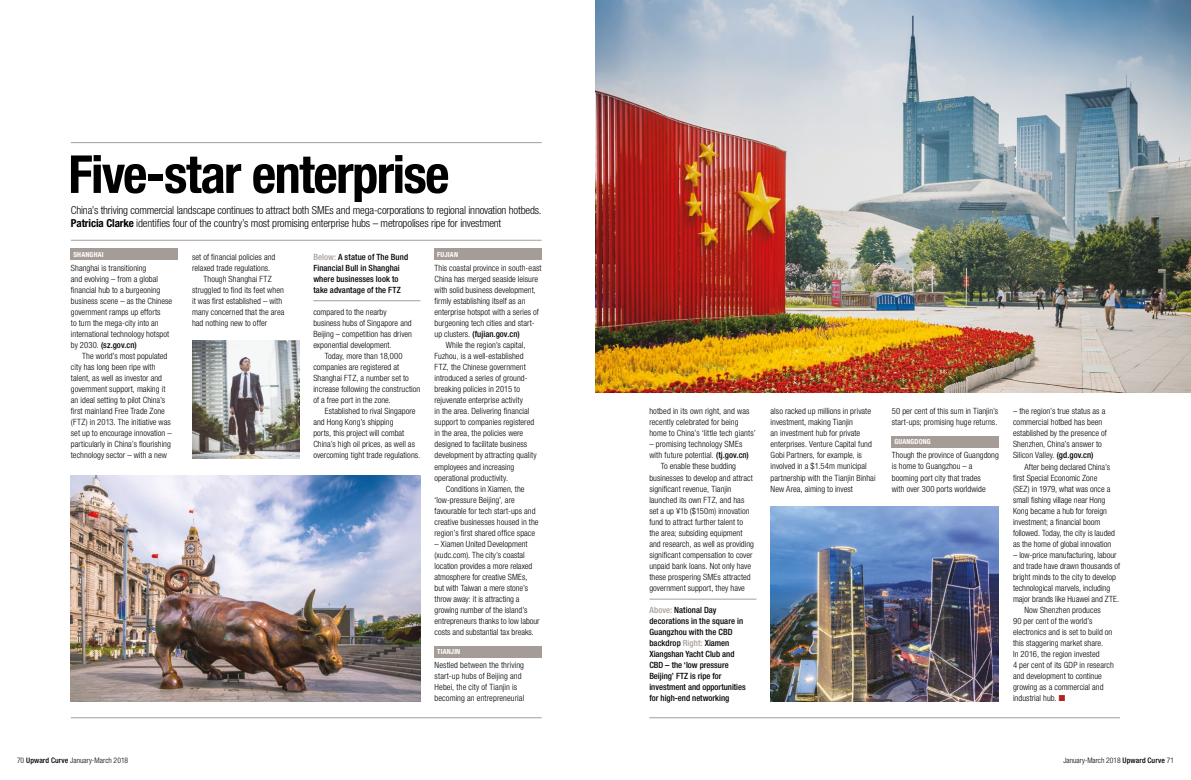
<style>
.page{position:relative;width:1191px;height:780px;background:#fff}
.page>*{position:absolute;margin:0;border:0;box-sizing:border-box;transform-origin:0 0}
.t1{font:700 condensed 52.4px "Helvetica Neue";letter-spacing:-.03em;color:#000}
.t2{font:300 condensed 11px/13px "Helvetica Neue LT";letter-spacing:-.015em;color:#000}
.t3{font:300 condensed 8.6px/11px "Helvetica Neue LT";letter-spacing:.005em;color:#000}
.t4{font:500 condensed 8.6px/11px "Helvetica Neue LT";letter-spacing:.005em;color:#000}
.t5{font:300 condensed 7.6px "Helvetica Neue LT";color:#000}
.t6{font:700 condensed 7px "Helvetica Neue LT";letter-spacing:.02em;color:#fff}
.s1{font-weight:700}
.s2{font-weight:500}
.s3{color:#a69c97}
.s4{font-weight:300}
.s5{color:#b12223}
</style>
<div class="page">
<hr style="left:649px;top:598px;width:107px;height:1px;background:#a69c97">
<div style="left:71px;top:248px;width:107px;height:11px;background:#a69c97"></div>
<div style="left:434px;top:248px;width:107px;height:11px;background:#a69c97"></div>
<div style="left:434px;top:646px;width:107px;height:11px;background:#a69c97"></div>
<hr style="left:313px;top:300px;width:107px;height:1px;background:#a69c97">
<hr style="left:71px;top:142px;width:470px;height:1px;background:#a69c97">
<hr style="left:71px;top:240px;width:470px;height:1px;background:#a69c97">
<hr style="left:71px;top:717px;width:470px;height:1px;background:#a69c97">
<hr style="left:649px;top:717px;width:471px;height:1px;background:#a69c97">
<img style="left:595px;top:0;width:596px;height:392px">
<img style="left:71px;top:475px;width:349px;height:226px">
<div style="left:891px;top:436px;width:108px;height:11px;background:#a69c97"></div>
<img style="left:192px;top:340px;width:107px;height:118px">
<img style="left:770px;top:506px;width:229px;height:195px">
<h1 class="t1" style="left:68px;top:131px;width:383px">Five-star enterprise</h1>
<p class="t2" style="left:71px;top:204px;width:472px">China’s thriving commercial landscape continues to attract both SMEs and mega-corporations to regional innovation hotbeds.<br><span class="s1">Patricia Clarke</span> identifies four of the country’s most promising enterprise hubs – metropolises ripe for investment</p>
<p class="t6" style="left:74px;top:250px;width:32px">SHANGHAI</p>
<p class="t3" style="left:71px;top:262px;width:103px">Shanghai is transitioning<br>and evolving – from a global financial hub to a burgeoning business scene – as the Chinese government ramps up efforts<br>to turn the mega-city into an international technology hotspot by 2030. <span class="s2">(sz.gov.cn)</span></p>
<p class="t3" style="left:71px;top:350px;width:102px;text-indent:11px">The world’s most populated city has long been ripe with talent, as well as investor and government support, making it an ideal setting to pilot China’s first mainland Free Trade Zone (FTZ) in 2013. The initiative was set up to encourage innovation – particularly in China’s flourishing technology sector – with a new</p>
<p class="t4" style="left:313px;top:251px;width:96px"><span class="s3">Below:</span> A statue of The Bund<br>Financial Bull in Shanghai where businesses look to take advantage of the FTZ</p>
<p class="t3" style="left:192px;top:251px;width:85px">set of financial policies and</p>
<p class="t3" style="left:192px;top:262px;width:80px">relaxed trade regulations.</p>
<p class="t3" style="left:203px;top:273px;width:70px">Though Shanghai FTZ</p>
<p class="t3" style="left:192px;top:284px;width:93px">struggled to find its feet when</p>
<p class="t3" style="left:192px;top:295px;width:92px">it was first established – with</p>
<p class="t3" style="left:192px;top:306px;width:94px">many concerned that the area</p>
<p class="t3" style="left:192px;top:317px;width:77px">had nothing new to offer</p>
<p class="t3" style="left:313px;top:306px;width:100px">compared to the nearby business hubs of Singapore and<br>Beijing – competition has driven exponential development.</p>
<p class="t3" style="left:313px;top:350px;width:108px;text-indent:11px">Today, more than 18,000 companies are registered at<br>Shanghai FTZ, a number set to increase following the construction of a free port in the zone.</p>
<p class="t3" style="left:313px;top:405px;width:108px;text-indent:11px">Established to rival Singapore and Hong Kong’s shipping<br>ports, this project will combat<br>China’s high oil prices, as well as overcoming tight trade regulations.</p>
<p class="t6" style="left:437px;top:250px;width:22px">FUJIAN</p>
<p class="t3" style="left:434px;top:262px;width:109px">This coastal province in south-east</p>
<p class="t3" style="left:434px;top:273px;width:105px">China has merged seaside leisure</p>
<p class="t3" style="left:434px;top:284px;width:103px">with solid business development,</p>
<p class="t3" style="left:434px;top:295px;width:92px">firmly establishing itself as an</p>
<p class="t3" style="left:434px;top:306px;width:106px">enterprise hotspot with a series of</p>
<p class="t3" style="left:434px;top:317px;width:102px">burgeoning tech cities and start-</p>
<p class="t4" style="left:434px;top:328px;width:87px"><span class="s4">up clusters.</span> (fujian.gov.cn)</p>
<p class="t3" style="left:446px;top:339px;width:81px">While the region’s capital,</p>
<p class="t3" style="left:434px;top:350px;width:90px">Fuzhou, is a well-established</p>
<p class="t3" style="left:434px;top:361px;width:93px">FTZ, the Chinese government</p>
<p class="t3" style="left:434px;top:372px;width:95px">introduced a series of ground-</p>
<p class="t3" style="left:434px;top:383px;width:87px">breaking policies in 2015 to</p>
<p class="t3" style="left:434px;top:394px;width:90px">rejuvenate enterprise activity</p>
<p class="t3" style="left:434px;top:405px;width:96px">in the area. Delivering financial</p>
<p class="t3" style="left:434px;top:417px;width:101px">support to companies registered</p>
<p class="t3" style="left:434px;top:428px;width:90px">in the area, the policies were</p>
<p class="t3" style="left:434px;top:439px;width:94px">designed to facilitate business</p>
<p class="t3" style="left:434px;top:450px;width:104px">development by attracting quality</p>
<p class="t3" style="left:434px;top:461px;width:81px">employees and increasing</p>
<p class="t3" style="left:434px;top:472px;width:75px">operational productivity.</p>
<p class="t3" style="left:446px;top:483px;width:80px">Conditions in Xiamen, the</p>
<p class="t3" style="left:434px;top:494px;width:82px">‘low-pressure Beijing’, are</p>
<p class="t3" style="left:434px;top:505px;width:103px">favourable for tech start-ups and</p>
<p class="t3" style="left:434px;top:516px;width:105px">creative businesses housed in the</p>
<p class="t3" style="left:434px;top:527px;width:102px">region’s first shared office space</p>
<p class="t3" style="left:434px;top:538px;width:107px">– Xiamen United Development (xudc.com). The city’s coastal location provides a more relaxed atmosphere for creative SMEs,<br>but with Taiwan a mere stone’s throw away: it is attracting a growing number of the island’s entrepreneurs thanks to low labour costs and substantial tax breaks.</p>
<p class="t6" style="left:437px;top:647px;width:25px">TIANJIN</p>
<p class="t3" style="left:434px;top:659px;width:91px">Nestled between the thriving start-up hubs of Beijing and<br>Hebei, the city of Tianjin is becoming an entrepreneurial</p>
<p class="t3" style="left:649px;top:405px;width:108px">hotbed in its own right, and was recently celebrated for being home to China’s ‘little tech giants’</p>
<p class="t3" style="left:649px;top:439px;width:95px">– promising technology SMEs</p>
<p class="t3" style="left:649px;top:450px;width:101px">with future potential. <span class="s2">(tj.gov.cn)</span></p>
<p class="t3" style="left:660px;top:461px;width:77px">To enable these budding</p>
<p class="t3" style="left:649px;top:472px;width:105px">businesses to develop and attract</p>
<p class="t3" style="left:649px;top:483px;width:84px">significant revenue, Tianjin</p>
<p class="t3" style="left:649px;top:494px;width:96px">launched its own FTZ, and has</p>
<p class="t3" style="left:649px;top:505px;width:102px">set a up ¥1b ($150m) innovation</p>
<p class="t3" style="left:649px;top:516px;width:95px">fund to attract further talent to</p>
<p class="t3" style="left:649px;top:527px;width:95px">the area; subsiding equipment</p>
<p class="t3" style="left:649px;top:538px;width:106px">and research, as well as providing</p>
<p class="t3" style="left:649px;top:549px;width:105px">significant compensation to cover</p>
<p class="t3" style="left:649px;top:560px;width:103px">unpaid bank loans. Not only have</p>
<p class="t3" style="left:649px;top:571px;width:103px">these prospering SMEs attracted</p>
<p class="t3" style="left:649px;top:582px;width:97px">government support, they have</p>
<p class="t4" style="left:649px;top:604px;width:98px"><span class="s3">Above:</span> National Day decorations in the square in<br>Guangzhou with the CBD backdrop <span class="s3">Right:</span> Xiamen<br>Xiangshan Yacht Club and<br>CBD – the ‘low pressure<br>Beijing’ FTZ is ripe for investment and opportunities for high-end networking</p>
<p class="t3" style="left:770px;top:405px;width:106px">also racked up millions in private investment, making Tianjin<br>an investment hub for private enterprises. Venture Capital fund<br>Gobi Partners, for example, is involved in a $1.54m municipal partnership with the Tianjin Binhai<br>New Area, aiming to invest</p>
<p class="t3" style="left:891px;top:405px;width:108px">50 per cent of this sum in Tianjin’s start-ups; promising huge returns.</p>
<p class="t6" style="left:894px;top:437px;width:38px">GUANGDONG</p>
<p class="t3" style="left:891px;top:450px;width:109px">Though the province of Guangdong is home to Guangzhou – a booming port city that trades<br>with over 300 ports worldwide</p>
<p class="t3" style="left:1013px;top:405px;width:95px">– the region’s true status as a commercial hotbed has been established by the presence of<br>Shenzhen, China’s answer to<br>Silicon Valley. <span class="s2">(gd.gov.cn)</span></p>
<p class="t3" style="left:1013px;top:461px;width:103px;text-indent:11px">After being declared China’s first Special Economic Zone (SEZ) in 1979, what was once a small fishing village near Hong<br>Kong became a hub for foreign investment; a financial boom followed. Today, the city is lauded as the home of global innovation</p>
<p class="t3" style="left:1013px;top:549px;width:105px">– low-price manufacturing, labour</p>
<p class="t3" style="left:1013px;top:560px;width:108px">and trade have drawn thousands of</p>
<p class="t3" style="left:1013px;top:571px;width:104px">bright minds to the city to develop</p>
<p class="t3" style="left:1013px;top:582px;width:99px">technological marvels, including</p>
<p class="t3" style="left:1013px;top:593px;width:108px">major brands like Huawei and ZTE.</p>
<p class="t3" style="left:1024px;top:604px;width:78px">Now Shenzhen produces</p>
<p class="t3" style="left:1013px;top:615px;width:81px">90 per cent of the world’s</p>
<p class="t3" style="left:1013px;top:626px;width:101px">electronics and is set to build on</p>
<p class="t3" style="left:1013px;top:637px;width:92px">this staggering market share.</p>
<p class="t3" style="left:1013px;top:648px;width:88px">In 2016, the region invested</p>
<p class="t3" style="left:1013px;top:659px;width:102px">4 per cent of its GDP in research</p>
<p class="t3" style="left:1013px;top:670px;width:90px">and development to continue</p>
<p class="t3" style="left:1013px;top:681px;width:92px">growing as a commercial and</p>
<p class="t3" style="left:1013px;top:692px;width:54px">industrial hub. <span class="s5">■</span></p>
<p class="t5" style="left:17px;top:755px;width:113px">70 <span class="s2">Upward Curve</span> January-March 2018</p>
<p class="t5" style="left:1063px;top:755px;width:112px">January-March 2018 <span class="s2">Upward Curve</span> 71</p>
</div>
